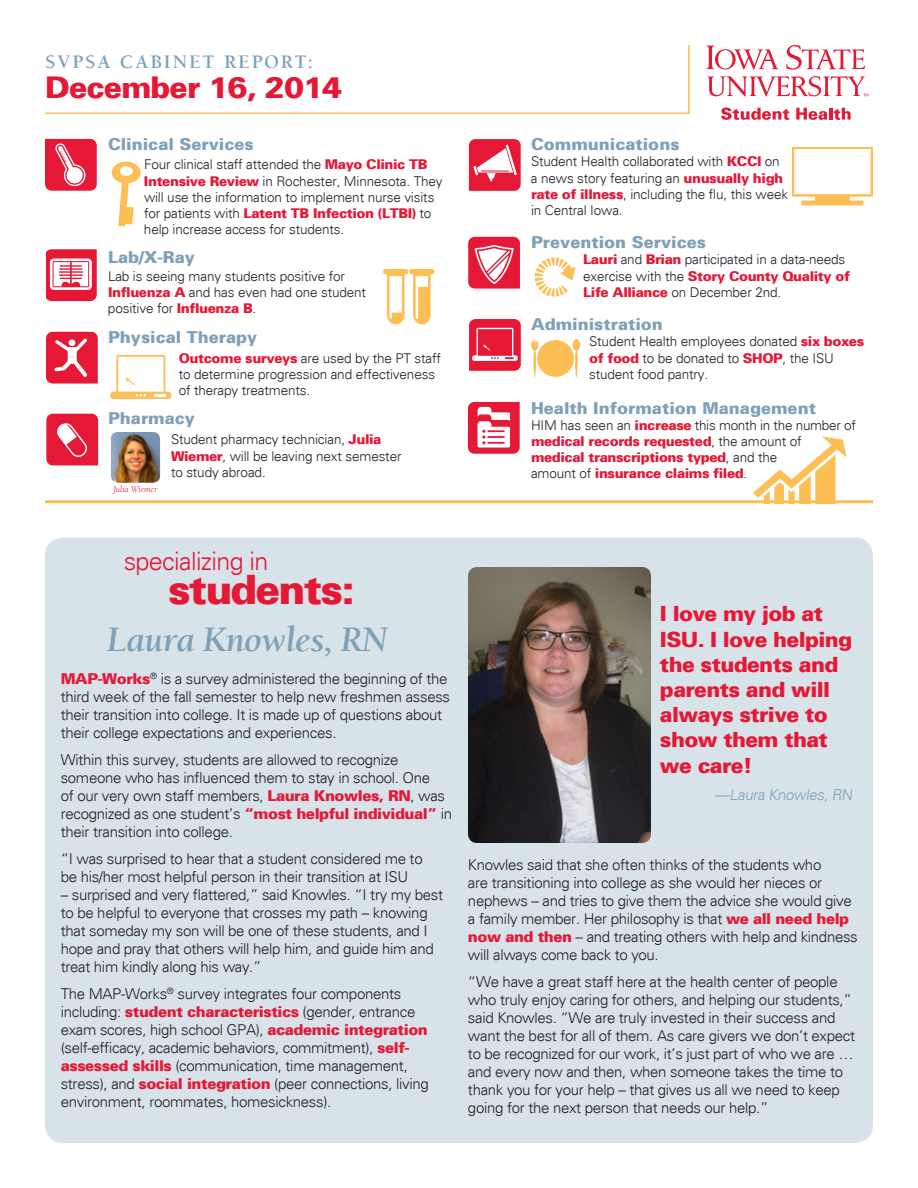
<style>
.page{position:relative;width:918px;height:1188px;background:#fff}
.page>*{position:absolute;margin:0;border:0;box-sizing:border-box;transform-origin:0 0}
.t1{font:900 40.65px "Univers 75";letter-spacing:-.04em;color:#e51836}
.t2{font:italic 700 36.6px "Berkeley";letter-spacing:-.02em;color:#7ea1b7}
.t3{font:900 30px "Univers 75";letter-spacing:-.03em;color:#e51836}
.t4{font:300 25.05px "Univers";letter-spacing:-.025em;color:#e51836}
.t5{font:900 21px/25.2px "Univers 75";letter-spacing:-.03em;color:#e51836}
.t6{font:700 19.5px "Berkeley LT";letter-spacing:.1em;color:#7ea1b7}
.t7{font:900 16.5px "Univers 75";color:#7ea1b7}
.t8{font:300 15px/18px "Univers";letter-spacing:-.02em;color:#231f20}
.t9{font:300 15px "Univers";color:#7ea1b7}
.t10{font:300 13.5px/16.2px "Univers";letter-spacing:-.01em;color:#231f20}
.t11{font:900 13.5px/16.2px "Univers 75";letter-spacing:-.03em;color:#e51836}
.t12{font:italic 9.15px "Berkeley";letter-spacing:-.01em;color:#e51836}
.s1{font-family:"Univers 75";font-weight:900;color:#e51836}
.s2{font-family:"Univers";font-weight:300;color:#231f20}
</style>
<div class="page">
<div style="left:45px;top:538px;width:828px;height:605px;background:#d8e2e9"></div>
<svg style="left:707px;top:45px;width:72px;height:25px"></svg>
<svg style="left:786px;top:45px;width:79px;height:25px"></svg>
<svg style="left:707px;top:76px;width:161px;height:21px"></svg>
<svg style="left:721px;top:108px;width:68px;height:12px"></svg>
<svg style="left:796px;top:108px;width:55px;height:12px"></svg>
<hr style="left:45px;top:112px;width:645px;height:2px;background:#fdbe56">
<svg style="left:45px;top:139px;width:52px;height:52px;background:#e9435c"></svg>
<svg style="left:469px;top:139px;width:52px;height:52px"></svg>
<svg style="left:46px;top:249px;width:51px;height:52px"></svg>
<svg style="left:46px;top:332px;width:52px;height:52px;background:#e94059"></svg>
<svg style="left:46px;top:414px;width:52px;height:51px;background:#e83852"></svg>
<svg style="left:468px;top:237px;width:52px;height:52px"></svg>
<svg style="left:469px;top:319px;width:52px;height:52px;background:#e83953"></svg>
<hr style="left:688px;top:45px;width:2px;height:69px;background:#fdbe56">
<svg style="left:468px;top:402px;width:52px;height:52px"></svg>
<img style="left:111px;top:432px;width:49px;height:51px">
<hr style="left:45px;top:500px;width:828px;height:3px;background:#fdbe56">
<svg style="left:110px;top:354px;width:62px;height:45px"></svg>
<div style="left:537px;top:340px;width:37px;height:37px;background:#fdbe56;border-radius:50%"></div>
<svg style="left:531px;top:339px;width:7px;height:39px"></svg>
<svg style="left:573px;top:339px;width:7px;height:39px"></svg>
<svg style="left:753px;top:437px;width:94px;height:64px"></svg>
<svg style="left:111px;top:161px;width:30px;height:65px"></svg>
<svg style="left:383px;top:269px;width:51px;height:55px"></svg>
<svg style="left:535px;top:257px;width:41px;height:40px"></svg>
<svg style="left:792px;top:147px;width:81px;height:58px"></svg>
<div style="left:794px;top:149px;width:77px;height:45px;background:#fff"></div>
<img style="left:468px;top:567px;width:183px;height:276px">
<h3 class="t6" style="left:45px;top:51px;width:270px">SVPSA CABINET REPORT:</h3>
<h3 class="t3" style="left:45px;top:68px;width:299px">December 16, 2014</h3>
<p class="t7" style="left:108px;top:134px;width:147px">Clinical Services</p>
<p class="t10" style="left:144px;top:157px;width:300px">Four clinical staff attended the <span class="s1">Mayo Clinic TB<br>Intensive Review</span> in Rochester, Minnesota. They will use the information to implement nurse visits</p>
<p class="t11" style="left:144px;top:205px;width:289px"><span class="s2">for patients with</span> Latent TB Infection (LTBI) <span class="s2">to</span></p>
<p class="t10" style="left:144px;top:221px;width:202px">help increase access for students.</p>
<p class="t7" style="left:108px;top:247px;width:89px">Lab/X-Ray</p>
<p class="t10" style="left:108px;top:268px;width:260px">Lab is seeing many students positive for<br><span class="s1">Influenza A</span> and has even had one student positive for <span class="s1">Influenza B</span>.</p>
<p class="t7" style="left:108px;top:327px;width:151px">Physical Therapy</p>
<p class="t10" style="left:179px;top:350px;width:264px"><span class="s1">Outcome surveys</span> are used by the PT staff to determine progression and effectiveness of therapy treatments.</p>
<p class="t7" style="left:108px;top:408px;width:89px">Pharmacy</p>
<p class="t10" style="left:171px;top:432px;width:232px">Student pharmacy technician, <span class="s1">Julia<br>Wiemer</span>, will be leaving next semester to study abroad.</p>
<p class="t12" style="left:113px;top:484px;width:46px">Julia Wiemer</p>
<p class="t7" style="left:531px;top:134px;width:150px">Communications</p>
<p class="t10" style="left:531px;top:154px;width:259px">Student Health collaborated with <span class="s1">KCCI</span> on a news story featuring an <span class="s1">unusually high rate of illness</span>, including the flu, this week in Central Iowa.</p>
<p class="t7" style="left:531px;top:232px;width:177px">Prevention Services</p>
<p class="t10" style="left:583px;top:252px;width:264px"><span class="s1">Lauri</span> and <span class="s1">Brian</span> participated in a data-needs</p>
<p class="t11" style="left:583px;top:267px;width:268px"><span class="s2">exercise with the</span> Story County Quality of</p>
<p class="t10" style="left:583px;top:284px;width:200px"><span class="s1">Life Alliance</span> on December 2nd.</p>
<p class="t7" style="left:531px;top:314px;width:133px">Administration</p>
<p class="t10" style="left:589px;top:334px;width:277px">Student Health employees donated <span class="s1">six boxes of food</span> to be donated to <span class="s1">SHOP</span>, the ISU student food pantry.</p>
<p class="t7" style="left:531px;top:397px;width:287px">Health Information Management</p>
<p class="t10" style="left:531px;top:417px;width:326px">HIM has seen an <span class="s1">increase</span> this month in the number of</p>
<p class="t11" style="left:531px;top:433px;width:272px">medical records requested<span class="s2">, the amount of </span>medical transcriptions typed<span class="s2">, and the amount of</span> insurance claims filed<span class="s2">.</span></p>
<h3 class="t4" style="left:124px;top:547px;width:146px">specializing in</h3>
<h1 class="t1" style="left:168px;top:564px;width:188px">students:</h1>
<h2 class="t2" style="left:107px;top:620px;width:283px">Laura Knowles, RN</h2>
<p class="t8" style="left:61px;top:670px;width:391px"><span class="s1">MAP-Works</span><sup>®</sup> is a survey administered the beginning of the third week of the fall semester to help new freshmen assess their transition into college. It is made up of questions about their college expectations and experiences.</p>
<p class="t8" style="left:61px;top:751px;width:393px">Within this survey, students are allowed to recognize someone who has influenced them to stay in school. One<br>of our very own staff members, <span class="s1">Laura Knowles, RN</span>, was recognized as one student’s <span class="s1">“most helpful individual”</span> in their transition into college.</p>
<p class="t8" style="left:61px;top:850px;width:363px">“I was surprised to hear that a student considered me to be his/her most helpful person in their transition at ISU</p>
<p class="t8" style="left:61px;top:886px;width:384px">– surprised and very flattered,” said Knowles. “I try my best to be helpful to everyone that crosses my path – knowing that someday my son will be one of these students, and I hope and pray that others will help him, and guide him and treat him kindly along his way.”</p>
<p class="t8" style="left:61px;top:985px;width:370px">The MAP-Works<sup>®</sup> survey integrates four components including: <span class="s1">student characteristics</span> (gender, entrance exam scores, high school GPA), <span class="s1">academic integration </span>(self-efficacy, academic behaviors, commitment), <span class="s1">self&shy;assessed skills</span> (communication, time management, stress), and <span class="s1">social integration</span> (peer connections, living environment, roommates, homesickness).</p>
<h3 class="t5" style="left:660px;top:601px;width:194px">I love my job at<br>ISU. I love helping the students and parents and will always strive to show them that we care!</h3>
<p class="t9" style="left:715px;top:785px;width:141px">—Laura Knowles, RN</p>
<p class="t8" style="left:468px;top:856px;width:391px">Knowles said that she often thinks of the students who<br>are transitioning into college as she would her nieces or nephews – and tries to give them the advice she would give a family member. Her philosophy is that <span class="s1">we all need help now and then</span> – and treating others with help and kindness will always come back to you.</p>
<p class="t8" style="left:468px;top:973px;width:389px">“We have a great staff here at the health center of people who truly enjoy caring for others, and helping our students,” said Knowles. “We are truly invested in their success and want the best for all of them. As care givers we don’t expect to be recognized for our work, it’s just part of who we are … and every now and then, when someone takes the time to thank you for your help – that gives us all we need to keep going for the next person that needs our help.”</p>
</div>
